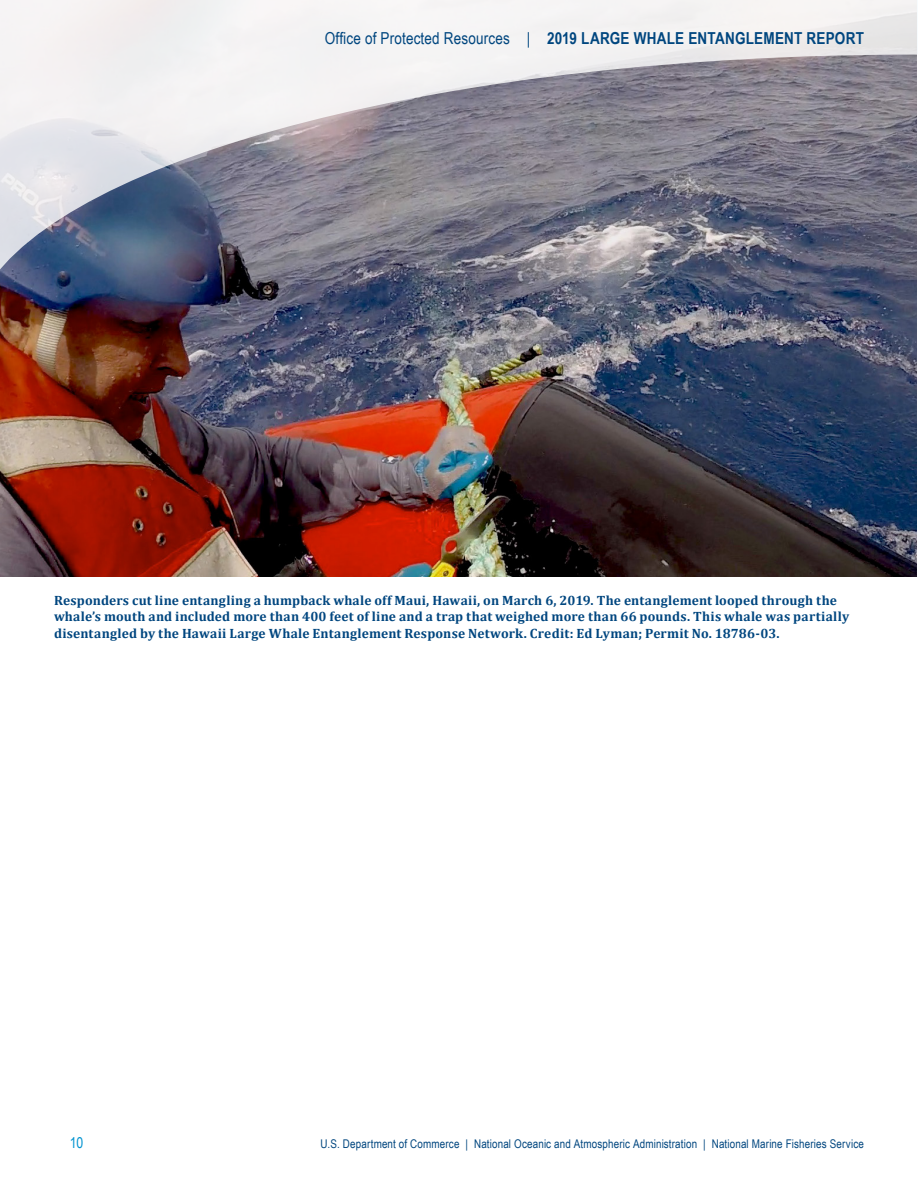
<style>
.page{position:relative;width:918px;height:1188px;background:#fff}
.page>*{position:absolute;margin:0;border:0;box-sizing:border-box;transform-origin:0 0}
.t1{font:700 16.5px "Arial Narrow";letter-spacing:.015em;color:#00467f}
.t2{font:15px "Arial Narrow";color:#0093d0}
.CAPTION__9_11{font:700 13.5px/16.5px "Cambria";letter-spacing:.015em;color:#00467f}
.t3{font:12px "Arial Narrow";letter-spacing:.01em;color:#00467f}
.s1{font-weight:400}
</style>
<div class="page">
<img style="left:0;top:289px;width:916px;height:288px">
<svg style="left:0;top:0;width:917px;height:289px"></svg>
<p class="t1" style="left:325px;top:26px;width:541px"><span class="s1">Office of Protected Resources |</span> 2019 LARGE WHALE ENTANGLEMENT REPORT</p>
<p class="CAPTION__9_11" style="left:54px;top:591px;width:797px">Responders cut line entangling a humpback whale off Maui, Hawaii, on March 6, 2019. The entanglement looped through the whale’s mouth and included more than 400 feet of line and a trap that weighed more than 66 pounds. This whale was partially disentangled by the Hawaii Large Whale Entanglement Response Network. Credit: Ed Lyman; Permit No. 18786-03.</p>
<p class="t2" style="left:70px;top:1131px;width:15px">10</p>
<p class="t3" style="left:321px;top:1134px;width:545px">U.S. Department of Commerce | National Oceanic and Atmospheric Administration | National Marine Fisheries Service</p>
</div>
